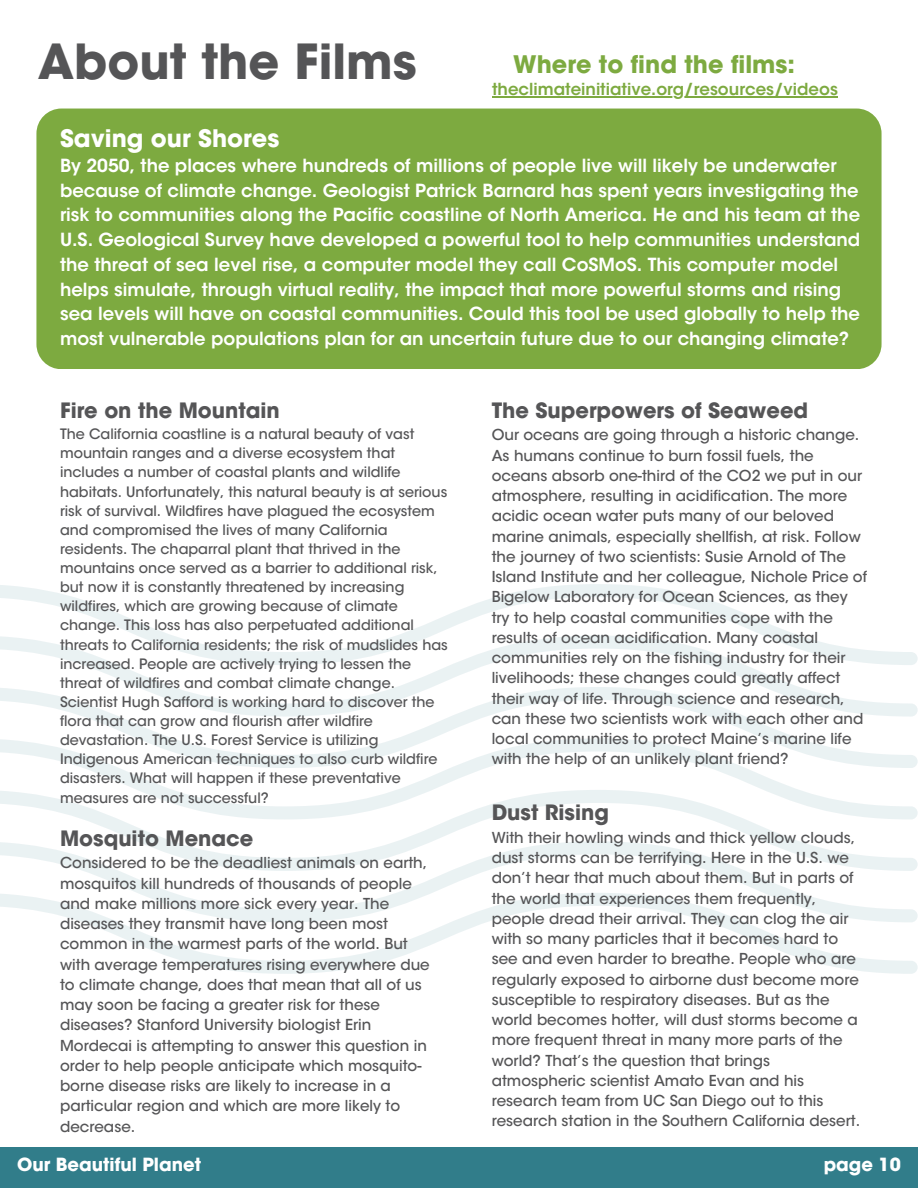
<style>
.page{position:relative;width:918px;height:1188px;background:#fff}
.page>*{position:absolute;margin:0;border:0;box-sizing:border-box;transform-origin:0 0}
.t1{font:700 48px "ITC Avant Garde Std";color:#555557}
.t2{font:700 24px "ITC Avant Garde Std";color:#7daa40}
.t3{font:700 24px "ITC Avant Garde Std";color:#fff}
.t4{font:700 21px "ITC Avant Garde Std";color:#555557}
.t5{font:600 18px/24.8px "ITC Avant Garde Std";color:#fff}
.t6{font:700 18px "ITC Avant Garde Std";color:#fff}
.t7{font:600 16.5px "ITC Avant Garde Std";color:#7daa40}
.t8{font:500 15px/20.2px "ITC Avant Garde Std";color:#555557}
.t9{font:500 14.25px/19.2px "ITC Avant Garde Std";color:#555557}
</style>
<div class="page">
<div style="left:0;top:1148px;width:918px;height:40px;background:#317d8a"></div>
<div style="left:36px;top:109px;width:846px;height:260px;background:#7daa40;border-radius:25px"></div>
<svg style="left:83px;top:819px;width:714px;height:22px"></svg>
<svg style="left:0;top:768px;width:918px;height:51px"></svg>
<svg style="left:83px;top:922px;width:835px;height:51px"></svg>
<svg style="left:0;top:841px;width:918px;height:81px"></svg>
<svg style="left:0;top:717px;width:918px;height:51px"></svg>
<svg style="left:0;top:665px;width:918px;height:52px"></svg>
<svg style="left:0;top:584px;width:918px;height:81px"></svg>
<hr style="left:492px;top:96px;width:346px;height:1px;background:#7daa40">
<h2 class="t1" style="left:38px;top:43px;width:380px">About the Films</h2>
<p class="t2" style="left:513px;top:55px;width:283px">Where to find the films:</p>
<p class="t7" style="left:492px;top:83px;width:347px">theclimateinitiative.org/resources/videos</p>
<p class="t3" style="left:60px;top:129px;width:221px">Saving our Shores</p>
<p class="t5" style="left:60px;top:155px;width:802px">By 2050, the places where hundreds of millions of people live will likely be underwater because of climate change. Geologist Patrick Barnard has spent years investigating the risk to communities along the Pacific coastline of North America. He and his team at the U.S. Geological Survey have developed a powerful tool to help communities understand the threat of sea level rise, a computer model they call CoSMoS. This computer model helps simulate, through virtual reality, the impact that more powerful storms and rising sea levels will have on coastal communities. Could this tool be used globally to help the most vulnerable populations plan for an uncertain future due to our changing climate?</p>
<p class="t4" style="left:60px;top:402px;width:221px">Fire on the Mountain</p>
<p class="t9" style="left:60px;top:426px;width:389px">The California coastline is a natural beauty of vast mountain ranges and a diverse ecosystem that includes a number of coastal plants and wildlife habitats. Unfortunately, this natural beauty is at serious risk of survival. Wildfires have plagued the ecosystem and compromised the lives of many California residents. The chaparral plant that thrived in the mountains once served as a barrier to additional risk, but now it is constantly threatened by increasing wildfires, which are growing because of climate change. This loss has also perpetuated additional threats to California residents; the risk of mudslides has increased. People are actively trying to lessen the threat of wildfires and combat climate change.<br>Scientist Hugh Safford is working hard to discover the flora that can grow and flourish after wildfire devastation. The U.S. Forest Service is utilizing Indigenous American techniques to also curb wildfire disasters. What will happen if these preventative measures are not successful?</p>
<h3 class="t4" style="left:60px;top:830px;width:195px">Mosquito Menace</h3>
<h3 class="t8" style="left:60px;top:855px;width:371px">Considered to be the deadliest animals on earth, mosquitos kill hundreds of thousands of people and make millions more sick every year. The diseases they transmit have long been most common in the warmest parts of the world. But with average temperatures rising everywhere due to climate change, does that mean that all of us may soon be facing a greater risk for these diseases? Stanford University biologist Erin Mordecai is attempting to answer this question in order to help people anticipate which mosquito&shy;borne disease risks are likely to increase in a particular region and which are more likely to decrease.</h3>
<p class="t4" style="left:492px;top:402px;width:318px">The Superpowers of Seaweed</p>
<p class="t8" style="left:492px;top:427px;width:377px">Our oceans are going through a historic change.<br>As humans continue to burn fossil fuels, the oceans absorb one-third of the CO2 we put in our atmosphere, resulting in acidification. The more acidic ocean water puts many of our beloved marine animals, especially shellfish, at risk. Follow the journey of two scientists: Susie Arnold of The Island Institute and her colleague, Nichole Price of Bigelow Laboratory for Ocean Sciences, as they try to help coastal communities cope with the results of ocean acidification. Many coastal communities rely on the fishing industry for their livelihoods; these changes could greatly affect their way of life. Through science and research, can these two scientists work with each other and local communities to protect Maine’s marine life with the help of an unlikely plant friend?</p>
<h1 class="t4" style="left:492px;top:805px;width:119px">Dust Rising</h1>
<h2 class="t8" style="left:492px;top:829px;width:370px">With their howling winds and thick yellow clouds, dust storms can be terrifying. Here in the U.S. we don’t hear that much about them. But in parts of the world that experiences them frequently, people dread their arrival. They can clog the air with so many particles that it becomes hard to see and even harder to breathe. People who are regularly exposed to airborne dust become more susceptible to respiratory diseases. But as the world becomes hotter, will dust storms become a more frequent threat in many more parts of the world? That’s the question that brings atmospheric scientist Amato Evan and his research team from UC San Diego out to this research station in the Southern California desert.</h2>
<p class="t6" style="left:17px;top:1158px;width:186px">Our Beautiful Planet</p>
<h3 class="t6" style="left:824px;top:1158px;width:79px">page 10</h3>
</div>
